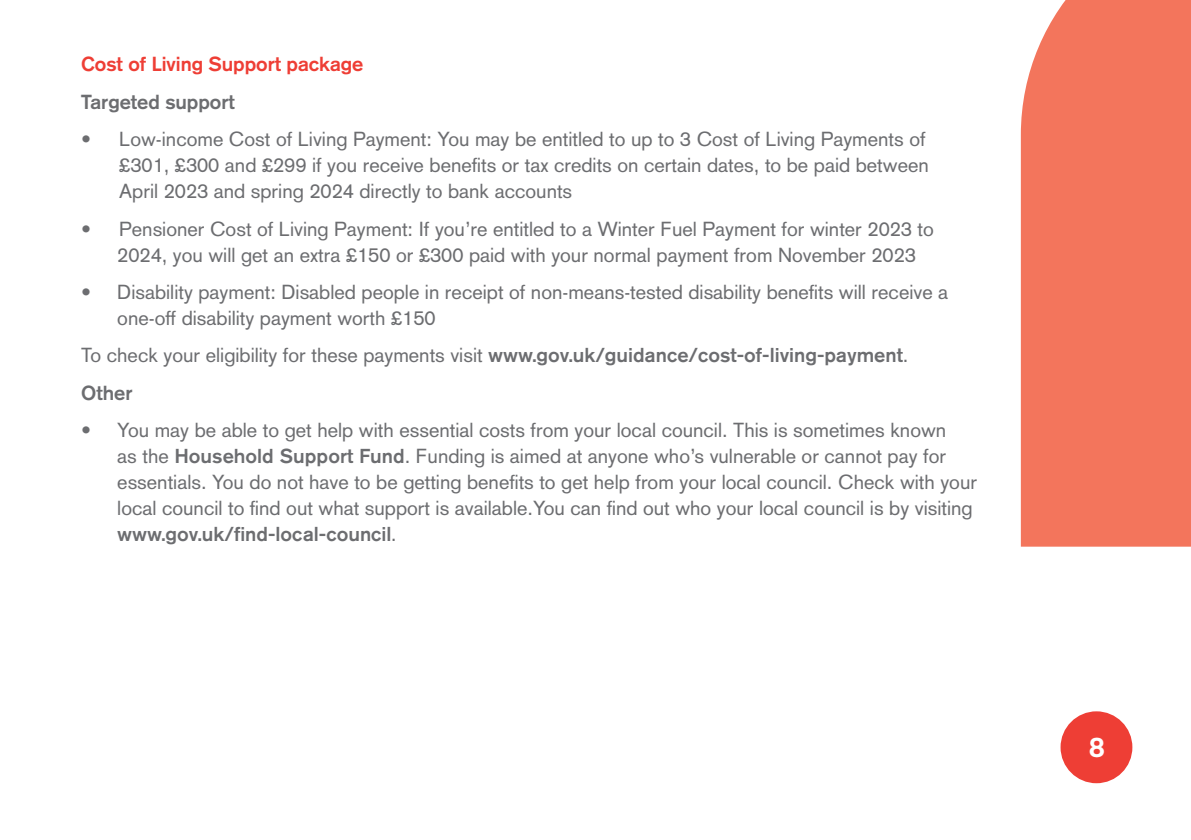
<style>
.page{position:relative;width:1191px;height:840px;background:#fff}
.page>*{position:absolute;margin:0;border:0;box-sizing:border-box;transform-origin:0 0}
.t1{font:700 28px "Akzidenz Grotesk";color:#fff}
.t2{font:20px/26px "Akzidenz Grotesk";color:#6c6d70}
.t3{font:500 20px "Akzidenz Grotesk Pro";color:#6c6d70}
.t4{font:700 20px "Akzidenz Grotesk";color:#ee3e35}
.t5{font:700 20px "Akzidenz Grotesk";color:#6c6d70}
.s1{font-family:"Akzidenz Grotesk Pro";font-weight:500}
.s2{font-weight:700}
.s3{font-weight:400}
</style>
<div class="page">
<div style="left:1020px;top:0;width:171px;height:546px;background:#f3755c"></div>
<div style="left:1060px;top:711px;width:72px;height:71px;background:#ee3e35;border-radius:50%"></div>
<p class="t4" style="left:81px;top:52px;width:283px">Cost of Living Support package</p>
<p class="t5" style="left:81px;top:90px;width:155px">Targeted support</p>
<p class="t2" style="left:119px;top:126px;width:811px;text-indent:-38px">• Low-income Cost of Living Payment: You may be entitled to up to 3 Cost of Living Payments of £301, £300 and £299 if you receive benefits or tax credits on certain dates, to be paid between<br>April 2023 and spring 2024 directly to bank accounts</p>
<p class="t2" style="left:117px;top:215px;width:818px;text-indent:-36px">• Pensioner Cost of Living Payment: If you’re entitled to a Winter Fuel Payment for winter 2023 to<br>2024, you will get an extra £150 or £300 paid with your normal payment from November 2023</p>
<p class="t2" style="left:117px;top:279px;width:832px;text-indent:-36px">• Disability payment: Disabled people in receipt of non-means-tested disability benefits will receive a one-off disability payment worth £150</p>
<p class="t2" style="left:81px;top:336px;width:828px;line-height:37.4px">To check your eligibility for these payments visit <span class="s1">www.gov.uk/guidance/cost-of-living-payment</span>.<br><span class="s2">Other</span></p>
<p class="t2" style="left:117px;top:417px;width:861px;text-indent:-36px">• You may be able to get help with essential costs from your local council. This is sometimes known<br>as the <span class="s1">Household Support Fund</span>. Funding is aimed at anyone who’s vulnerable or cannot pay for essentials. You do not have to be getting benefits to get help from your local council. Check with your local council to find out what support is available.You can find out who your local council is by visiting</p>
<p class="t3" style="left:117px;top:521px;width:280px">www.gov.uk/find-local-council<span class="s3">.</span></p>
<h1 class="t1" style="left:1089px;top:730px;width:17px">8</h1>
</div>
